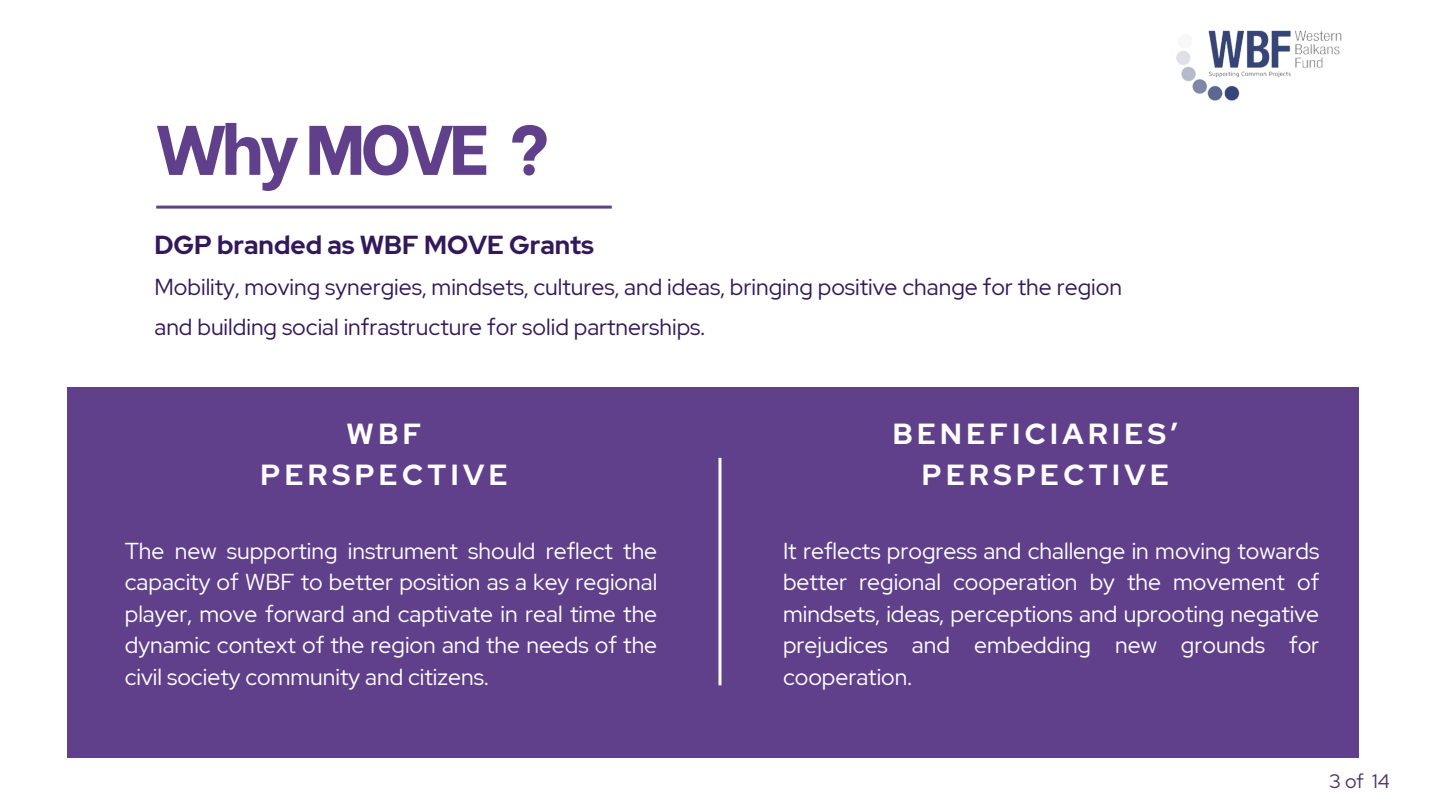
<style>
.page{position:relative;width:1440px;height:810px;background:#fff}
.page>*{position:absolute;margin:0;border:0;box-sizing:border-box;transform-origin:0 0}
.t1{font:800 70px "Be Vietnam";letter-spacing:-.06em;color:#603f8b}
.t2{font:700 29px/40.5px "Red Hat Display";letter-spacing:.155em;color:#fff;text-align:center}
.t3{font:700 26px "Red Hat Display";color:#331959}
.t4{font:23px/31.5px "Red Hat Display";color:#fff;text-align:justify}
.t5{font:23px/40.5px "Red Hat Display";color:#331959}
.t6{font:19.4px "Red Hat Display";color:#49326b}
</style>
<div class="page">
<div style="left:68px;top:387px;width:1291px;height:371px;background:#603f8b"></div>
<hr style="left:156px;top:206px;width:456px;height:3px;background:#603f8b">
<hr style="left:718px;top:458px;width:3px;height:227px;background:#fff">
<img style="left:1176px;top:30px;width:166px;height:71px">
<p class="t1" style="left:156px;top:91px;width:394px">Why MOVE ?</p>
<p class="t3" style="left:154px;top:227px;width:441px">DGP branded as WBF MOVE Grants</p>
<p class="t5" style="left:154px;top:266px;width:969px">Mobility, moving synergies, mindsets, cultures, and ideas, bringing positive change for the region and building social infrastructure for solid partnerships.</p>
<p class="t2" style="left:261px;top:414px;width:248px">WBF<br>PERSPECTIVE</p>
<p class="t2" style="left:922px;top:414px;width:257px;text-align:left;text-indent:-29px">BENEFICIARIES’<br>PERSPECTIVE</p>
<p class="t4" style="left:125px;top:535px;width:534px">The new supporting instrument should reflect the capacity of WBF to better position as a key regional player, move forward and captivate in real time the dynamic context of the region and the needs of the civil society community and citizens.</p>
<p class="t4" style="left:783px;top:535px;width:538px">It reflects progress and challenge in moving towards better regional cooperation by the movement of mindsets, ideas, perceptions and uprooting negative prejudices and embedding new grounds for cooperation.</p>
<p class="t6" style="left:1330px;top:769px;width:62px">3of 14</p>
</div>
